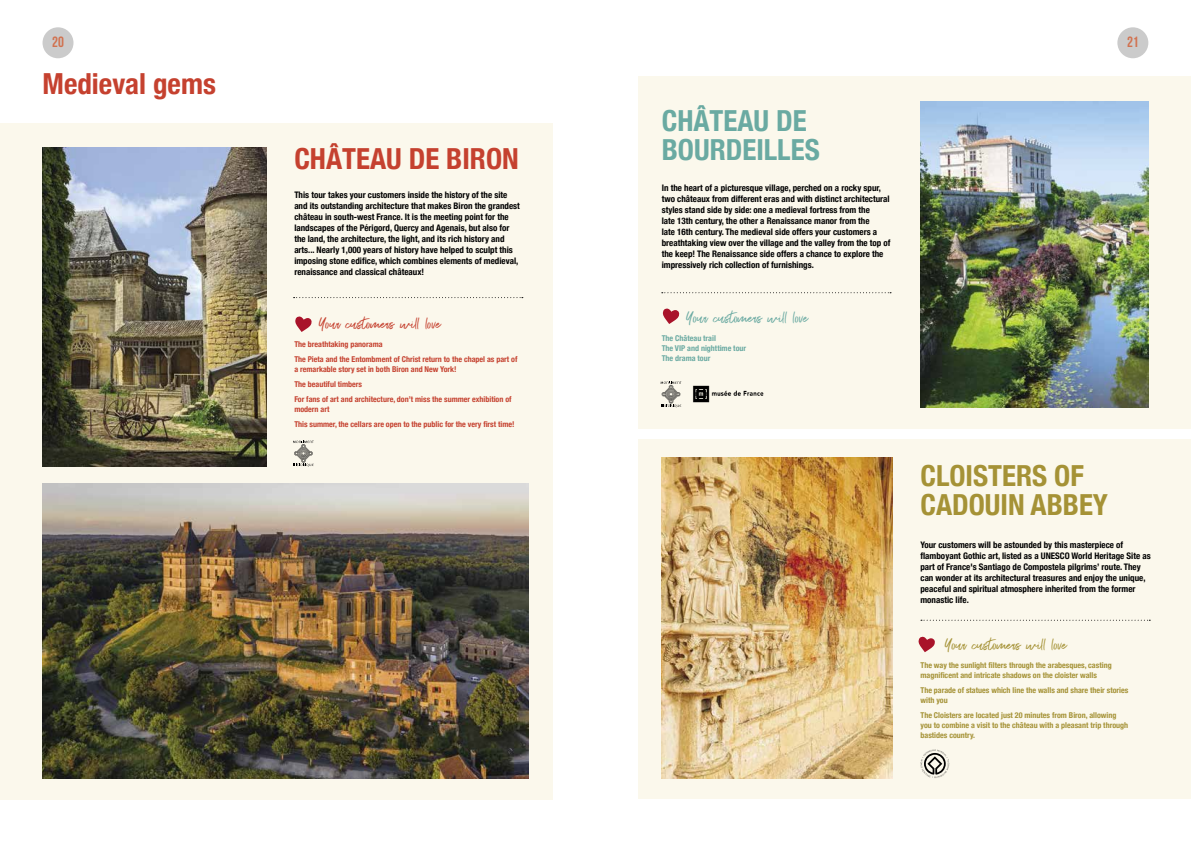
<style>
.page{position:relative;width:1191px;height:842px;background:#fff}
.page>*{position:absolute;margin:0;border:0;box-sizing:border-box;transform-origin:0 0}
.t1{font:700 condensed 29px "Helvetica Neue";color:#c5412f}
.t2{font:700 condensed 29px/29px "Helvetica Neue";color:#a59236}
.t3{font:700 condensed 29px/29px "Helvetica Neue";color:#6aaaa2}
.t4{font:16px "Exceptional";color:#c5412f}
.t5{font:16px "Exceptional";color:#6aaaa2}
.t6{font:16px "Exceptional";color:#a59236}
.t7{font:700 14.8px "Bebas Neue";color:#d17250}
.t8{font:700 condensed 9px/11px "Helvetica Neue";color:#000}
.t9{font:700 condensed 8px/10px "Helvetica Neue";color:#a59236}
.t10{font:700 condensed 8px/15px "Helvetica Neue";color:#c5412f}
.t11{font:700 condensed 8px/10px "Helvetica Neue";color:#6aaaa2}
</style>
<div class="page">
<div style="left:0;top:123px;width:553px;height:676px;background:#fbf8ec"></div>
<div style="left:638px;top:76px;width:553px;height:352px;background:#fbf8ec"></div>
<div style="left:638px;top:439px;width:553px;height:360px;background:#fbf8ec"></div>
<div style="left:43px;top:27px;width:30px;height:31px;background:#cbcbcb;border-radius:50%"></div>
<div style="left:1117px;top:27px;width:31px;height:31px;background:#cbcbcb;border-radius:50%"></div>
<img style="left:661px;top:458px;width:231px;height:320px">
<img style="left:920px;top:101px;width:228px;height:306px">
<svg style="left:662px;top:292px;width:229px;height:1px"></svg>
<svg style="left:294px;top:297px;width:229px;height:1px"></svg>
<img style="left:43px;top:147px;width:223px;height:319px">
<svg style="left:662px;top:308px;width:17px;height:16px"></svg>
<img style="left:43px;top:484px;width:485px;height:294px">
<svg style="left:293px;top:440px;width:21px;height:27px"></svg>
<svg style="left:660px;top:381px;width:21px;height:27px"></svg>
<img style="left:693px;top:385px;width:71px;height:18px">
<svg style="left:295px;top:316px;width:17px;height:16px"></svg>
<svg style="left:921px;top:620px;width:229px;height:1px"></svg>
<svg style="left:920px;top:749px;width:29px;height:29px"></svg>
<svg style="left:918px;top:636px;width:17px;height:16px"></svg>
<h3 class="t7" style="left:52px;top:34px;width:13px">20</h3>
<h3 class="t7" style="left:1127px;top:34px;width:13px">21</h3>
<h1 class="t1" style="left:43px;top:60px;width:175px">Medieval gems</h1>
<h1 class="t1" style="left:294px;top:135px;width:226px">CHÂTEAU DE BIRON</h1>
<p class="t8" style="left:294px;top:189px;width:227px">This tour takes your customers inside the history of the site and its outstanding architecture that makes Biron the grandest château in south-west France. It is the meeting point for the landscapes of the Périgord, Quercy and Agenais, but also for the land, the architecture, the light, and its rich history and arts... Nearly 1,000 years of history have helped to sculpt this imposing stone edifice, which combines elements of medieval, renaissance and classical châteaux!</p>
<h2 class="t4" style="left:318px;top:312px;width:124px">Your customers will love</h2>
<p class="t10" style="left:294px;top:336px;width:225px">The breathtaking panorama<br>The Pieta and the Entombment of Christ return to the chapel as part of</p>
<p class="t10" style="left:294px;top:361px;width:219px">a remarkable story set in both Biron and New York!<br>The beautiful timbers<br>For fans of art and architecture, don’t miss the summer exhibition of</p>
<p class="t10" style="left:294px;top:401px;width:222px">modern art<br>This summer, the cellars are open to the public for the very first time!</p>
<h1 class="t3" style="left:662px;top:104px;width:159px">CHÂTEAU DE<br>BOURDEILLES</h1>
<p class="t8" style="left:662px;top:181px;width:230px">In the heart of a picturesque village, perched on a rocky spur, two châteaux from different eras and with distinct architectural styles stand side by side: one a medieval fortress from the<br>late 13th century, the other a Renaissance manor from the<br>late 16th century. The medieval side offers your customers a breathtaking view over the village and the valley from the top of the keep! The Renaissance side offers a chance to explore the impressively rich collection of furnishings.</p>
<h2 class="t5" style="left:685px;top:306px;width:124px">Your customers will love</h2>
<p class="t11" style="left:662px;top:333px;width:86px">The Château trail<br>The VIP and nighttime tour<br>The drama tour</p>
<h1 class="t2" style="left:920px;top:459px;width:189px">CLOISTERS OF<br>CADOUIN ABBEY</h1>
<p class="t8" style="left:920px;top:538px;width:232px">Your customers will be astounded by this masterpiece of flamboyant Gothic art, listed as a UNESCO World Heritage Site as part of France's Santiago de Compostela pilgrims’ route. They can wonder at its architectural treasures and enjoy the unique, peaceful and spiritual atmosphere inherited from the former monastic life.</p>
<h2 class="t6" style="left:944px;top:633px;width:124px">Your customers will love</h2>
<p class="t9" style="left:920px;top:659px;width:193px">The way the sunlight filters through the arabesques, casting magnificent and intricate shadows on the cloister walls</p>
<p class="t9" style="left:920px;top:684px;width:209px">The parade of statues which line the walls and share their stories with you</p>
<p class="t9" style="left:920px;top:709px;width:209px">The Cloisters are located just 20 minutes from Biron, allowing you to combine a visit to the château with a pleasant trip through bastides country.</p>
</div>
